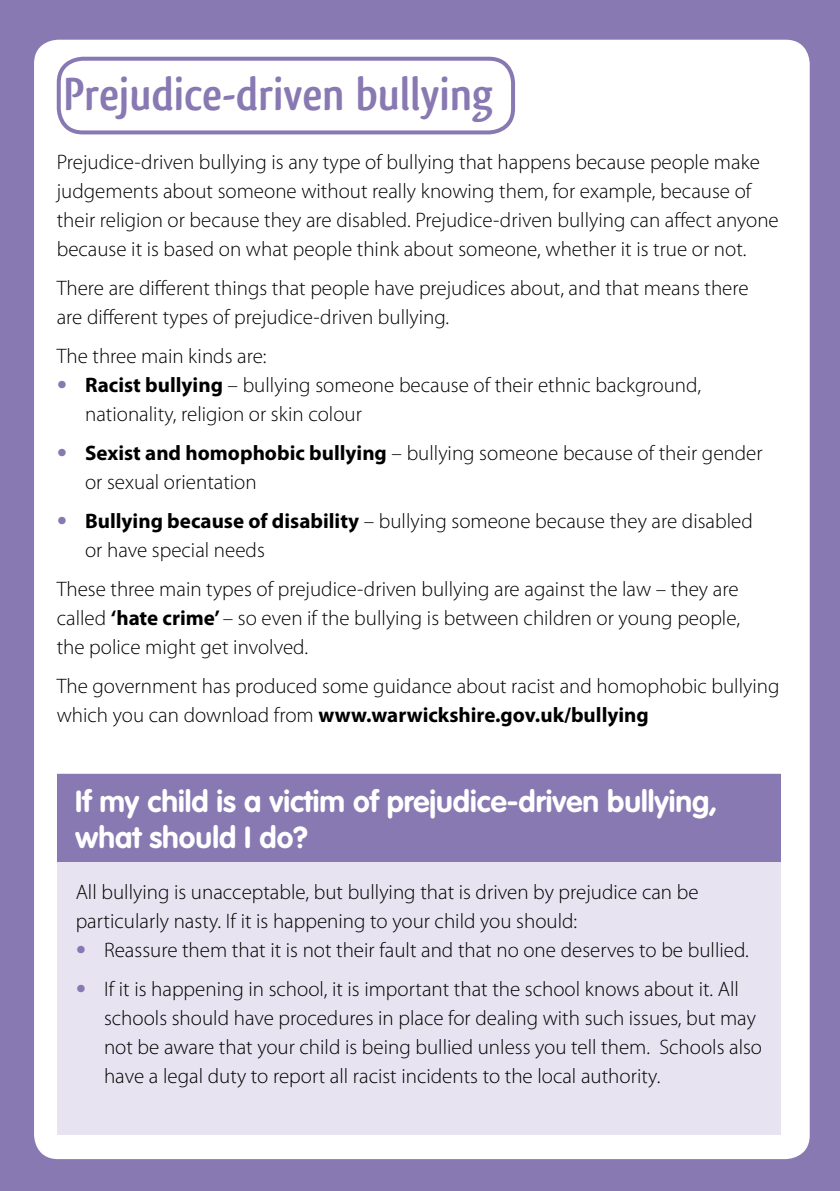
<style>
.page{position:relative;width:840px;height:1191px;background:#fff}
.page>*{position:absolute;margin:0;border:0;box-sizing:border-box;transform-origin:0 0}
.t1{font:700 48px "Qlassik";color:#8879b2}
.t2{font:700 30px/36px "VAG Rounded";color:#fff}
.t3{font:300 21px/29px "Myriad Pro";color:#000}
.s1{font-family:"VAG Rounded";font-weight:700;color:#8879b2}
.s2{font-weight:700}
</style>
<div class="page">
<div style="left:0;top:0;width:839px;height:1191px;background:#8879b2"></div>
<div style="left:34px;top:40px;width:775px;height:1119px;background:#fff;border-radius:24px"></div>
<div style="left:57px;top:57px;width:457px;height:77px;border:4px solid #8879b2;border-radius:24px"></div>
<div style="left:57px;top:772px;width:723px;height:362px;background:#e7e3f0"></div>
<div style="left:57px;top:774px;width:723px;height:88px;background:#8879b2"></div>
<h1 class="t1" style="left:64px;top:66px;width:430px">Prejudice-driven bullying</h1>
<p class="t3" style="left:57px;top:147px;width:723px">Prejudice-driven bullying is any type of bullying that happens because people make judgements about someone without really knowing them, for example, because of their religion or because they are disabled. Prejudice-driven bullying can affect anyone because it is based on what people think about someone, whether it is true or not.</p>
<p class="t3" style="left:57px;top:273px;width:693px">There are different things that people have prejudices about, and that means there are different types of prejudice-driven bullying.</p>
<p class="t3" style="left:57px;top:341px;width:211px">The three main kinds are:</p>
<p class="t3" style="left:85px;top:370px;width:617px;text-indent:-28px"><span class="s1">•</span> <span class="s2">Racist bullying</span> – bullying someone because of their ethnic background, nationality, religion or skin colour</p>
<p class="t3" style="left:85px;top:438px;width:678px;text-indent:-28px"><span class="s1">•</span> <span class="s2">Sexist and homophobic bullying</span> – bullying someone because of their gender or sexual orientation</p>
<p class="t3" style="left:85px;top:506px;width:668px;text-indent:-28px"><span class="s1">•</span> <span class="s2">Bullying because of disability</span> – bullying someone because they are disabled or have special needs</p>
<p class="t3" style="left:57px;top:574px;width:684px;text-align:justify">These three main types of prejudice-driven bullying are against the law – they are called <span class="s2">‘hate crime’</span> – so even if the bullying is between children or young people, the police might get involved.</p>
<p class="t3" style="left:57px;top:671px;width:723px">The government has produced some guidance about racist and homophobic bullying which you can download from <span class="s2">www.warwickshire.gov.uk/bullying</span></p>
<h2 class="t2" style="left:75px;top:783px;width:643px">If my child is a victim of prejudice-driven bullying, what should I do?</h2>
<p class="t3" style="left:76px;top:877px;width:624px">All bullying is unacceptable, but bullying that is driven by prejudice can be particularly nasty. If it is happening to your child you should:</p>
<p class="t3" style="left:76px;top:935px;width:674px"><span class="s1">•</span> Reassure them that it is not their fault and that no one deserves to be bullied.</p>
<p class="t3" style="left:104px;top:974px;width:659px;text-indent:-28px"><span class="s1">•</span> If it is happening in school, it is important that the school knows about it. All schools should have procedures in place for dealing with such issues, but may not be aware that your child is being bullied unless you tell them. Schools also have a legal duty to report all racist incidents to the local authority.</p>
</div>
